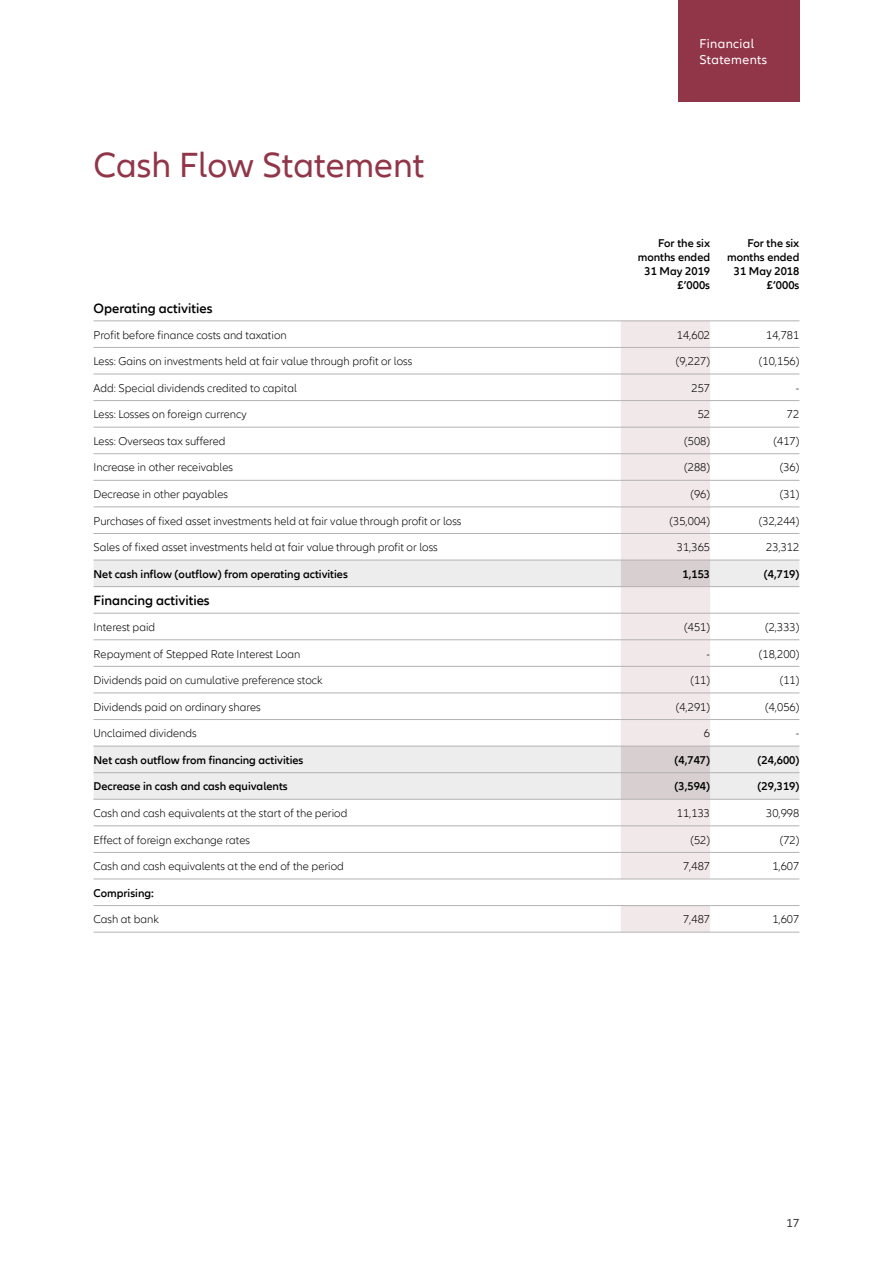
<style>
.page{position:relative;width:893px;height:1263px;background:#fff}
.page>*{position:absolute;margin:0;border:0;box-sizing:border-box;transform-origin:0 0}
.t1{font:36px "Allianz Neo";color:#913649}
.t2{font:600 13.8px "Allianz Neo";color:#000}
.t3{font:13.2px/15.8px "Allianz Neo";letter-spacing:.03em;color:#fff}
.t4{font:12px "Allianz Neo";color:#3c3c3b}
.t5{font:300 11.7px "Allianz Neo";color:#000}
.t6{font:600 11.7px/14px "Allianz Neo";color:#000;text-align:right}
</style>
<div class="page">
<div style="left:678px;top:0;width:121px;height:102px;background:#913649"></div>
<svg style="left:621px;top:322px;width:89px;height:610px;background:#f1e9e9"></svg>
<svg style="left:94px;top:561px;width:705px;height:238px"></svg>
<svg style="left:621px;top:561px;width:89px;height:238px;background:#e7dfe0"></svg>
<hr style="left:94px;top:321px;width:527px;height:1px;background:#b3b2b2">
<hr style="left:710px;top:321px;width:89px;height:1px;background:#b3b2b2">
<hr style="left:94px;top:347px;width:527px;height:1px;background:#b3b2b2">
<hr style="left:621px;top:347px;width:89px;height:1px;background:#b3b2b2">
<hr style="left:710px;top:347px;width:89px;height:1px;background:#b3b2b2">
<hr style="left:94px;top:374px;width:527px;height:1px;background:#b3b2b2">
<hr style="left:94px;top:400px;width:527px;height:1px;background:#b3b2b2">
<hr style="left:621px;top:374px;width:89px;height:1px;background:#b3b2b2">
<hr style="left:621px;top:400px;width:89px;height:1px;background:#b3b2b2">
<hr style="left:710px;top:374px;width:89px;height:1px;background:#b3b2b2">
<hr style="left:710px;top:400px;width:89px;height:1px;background:#b3b2b2">
<hr style="left:94px;top:427px;width:527px;height:1px;background:#b3b2b2">
<hr style="left:621px;top:427px;width:89px;height:1px;background:#b3b2b2">
<hr style="left:710px;top:427px;width:89px;height:1px;background:#b3b2b2">
<hr style="left:94px;top:453px;width:527px;height:1px;background:#b3b2b2">
<hr style="left:621px;top:453px;width:89px;height:1px;background:#b3b2b2">
<hr style="left:710px;top:453px;width:89px;height:1px;background:#b3b2b2">
<hr style="left:94px;top:480px;width:527px;height:1px;background:#b3b2b2">
<hr style="left:621px;top:480px;width:89px;height:1px;background:#b3b2b2">
<hr style="left:710px;top:480px;width:89px;height:1px;background:#b3b2b2">
<hr style="left:94px;top:507px;width:527px;height:1px;background:#b3b2b2">
<hr style="left:621px;top:507px;width:89px;height:1px;background:#b3b2b2">
<hr style="left:710px;top:507px;width:89px;height:1px;background:#b3b2b2">
<hr style="left:94px;top:533px;width:527px;height:1px;background:#b3b2b2">
<hr style="left:621px;top:533px;width:89px;height:1px;background:#b3b2b2">
<hr style="left:710px;top:533px;width:89px;height:1px;background:#b3b2b2">
<hr style="left:94px;top:613px;width:527px;height:1px;background:#b3b2b2">
<hr style="left:710px;top:613px;width:89px;height:1px;background:#b3b2b2">
<hr style="left:94px;top:639px;width:527px;height:1px;background:#b3b2b2">
<hr style="left:621px;top:639px;width:89px;height:1px;background:#b3b2b2">
<hr style="left:710px;top:639px;width:89px;height:1px;background:#b3b2b2">
<hr style="left:94px;top:666px;width:527px;height:1px;background:#b3b2b2">
<hr style="left:621px;top:666px;width:89px;height:1px;background:#b3b2b2">
<hr style="left:710px;top:666px;width:89px;height:1px;background:#b3b2b2">
<hr style="left:94px;top:693px;width:527px;height:1px;background:#b3b2b2">
<hr style="left:621px;top:693px;width:89px;height:1px;background:#b3b2b2">
<hr style="left:710px;top:693px;width:89px;height:1px;background:#b3b2b2">
<hr style="left:94px;top:719px;width:527px;height:1px;background:#b3b2b2">
<hr style="left:621px;top:719px;width:89px;height:1px;background:#b3b2b2">
<hr style="left:710px;top:719px;width:89px;height:1px;background:#b3b2b2">
<hr style="left:94px;top:772px;width:527px;height:1px;background:#b3b2b2">
<hr style="left:621px;top:772px;width:89px;height:1px;background:#b3b2b2">
<hr style="left:710px;top:772px;width:89px;height:1px;background:#b3b2b2">
<hr style="left:94px;top:825px;width:527px;height:1px;background:#b3b2b2">
<hr style="left:621px;top:825px;width:89px;height:1px;background:#b3b2b2">
<hr style="left:710px;top:825px;width:89px;height:1px;background:#b3b2b2">
<hr style="left:94px;top:852px;width:527px;height:1px;background:#b3b2b2">
<hr style="left:621px;top:852px;width:89px;height:1px;background:#b3b2b2">
<hr style="left:710px;top:852px;width:89px;height:1px;background:#b3b2b2">
<hr style="left:94px;top:879px;width:527px;height:1px;background:#b3b2b2">
<hr style="left:710px;top:879px;width:89px;height:1px;background:#b3b2b2">
<hr style="left:94px;top:905px;width:527px;height:1px;background:#b3b2b2">
<hr style="left:710px;top:905px;width:89px;height:1px;background:#b3b2b2">
<hr style="left:94px;top:932px;width:527px;height:1px;background:#b3b2b2">
<hr style="left:710px;top:932px;width:89px;height:1px;background:#b3b2b2">
<hr style="left:94px;top:560px;width:527px;height:1px;background:#b3b2b2">
<hr style="left:710px;top:560px;width:89px;height:1px;background:#b3b2b2">
<hr style="left:94px;top:586px;width:527px;height:1px;background:#b3b2b2">
<hr style="left:710px;top:586px;width:89px;height:1px;background:#b3b2b2">
<hr style="left:94px;top:746px;width:527px;height:1px;background:#b3b2b2">
<hr style="left:710px;top:746px;width:89px;height:1px;background:#b3b2b2">
<hr style="left:94px;top:799px;width:527px;height:1px;background:#b3b2b2">
<hr style="left:710px;top:799px;width:89px;height:1px;background:#b3b2b2">
<hr style="left:621px;top:321px;width:89px;height:1px;background:#b3b2b2">
<hr style="left:621px;top:879px;width:89px;height:1px;background:#b3b2b2">
<hr style="left:621px;top:905px;width:89px;height:1px;background:#b3b2b2">
<hr style="left:621px;top:932px;width:89px;height:1px;background:#b3b2b2">
<hr style="left:621px;top:799px;width:89px;height:1px;background:#b3b2b2">
<hr style="left:621px;top:560px;width:89px;height:1px;background:#b3b2b2">
<hr style="left:621px;top:586px;width:89px;height:1px;background:#b3b2b2">
<hr style="left:621px;top:613px;width:89px;height:1px;background:#b3b2b2">
<hr style="left:621px;top:746px;width:89px;height:1px;background:#b3b2b2">
<h1 class="t1" style="left:94px;top:145px;width:332px">Cash Flow Statement</h1>
<p class="t3" style="left:699px;top:36px;width:69px">Financial<br>Statements</p>
<p class="t6" style="left:638px;top:236px;width:74px">For the six months ended<br>31 May 2019 £’000s</p>
<p class="t6" style="left:727px;top:237px;width:74px">For the six months ended<br>31 May 2018 £’000s</p>
<p class="t2" style="left:94px;top:300px;width:120px">Operating activities</p>
<p class="t5" style="left:94px;top:328px;width:195px">Profit before finance costs and taxation</p>
<p class="t5" style="left:677px;top:328px;width:35px">14,602</p>
<p class="t5" style="left:766px;top:328px;width:35px">14,781</p>
<p class="t5" style="left:94px;top:355px;width:320px">Less: Gains on investments held at fair value through profit or loss</p>
<p class="t5" style="left:676px;top:355px;width:36px">(9,227)</p>
<p class="t5" style="left:759px;top:355px;width:42px">(10,156)</p>
<p class="t5" style="left:94px;top:381px;width:205px">Add: Special dividends credited to capital</p>
<p class="t5" style="left:691px;top:381px;width:20px">257</p>
<p class="t5" style="left:796px;top:381px;width:5px">-</p>
<p class="t5" style="left:94px;top:408px;width:155px">Less: Losses on foreign currency</p>
<p class="t5" style="left:698px;top:408px;width:14px">52</p>
<p class="t5" style="left:787px;top:408px;width:14px">72</p>
<p class="t5" style="left:94px;top:434px;width:134px">Less: Overseas tax suffered</p>
<p class="t5" style="left:684px;top:434px;width:27px">(508)</p>
<p class="t5" style="left:773px;top:434px;width:27px">(417)</p>
<p class="t5" style="left:94px;top:461px;width:141px">Increase in other receivables</p>
<p class="t5" style="left:684px;top:461px;width:27px">(288)</p>
<p class="t5" style="left:780px;top:461px;width:21px">(36)</p>
<p class="t5" style="left:94px;top:488px;width:136px">Decrease in other payables</p>
<p class="t5" style="left:690px;top:488px;width:21px">(96)</p>
<p class="t5" style="left:780px;top:488px;width:21px">(31)</p>
<p class="t5" style="left:94px;top:514px;width:369px">Purchases of fixed asset investments held at fair value through profit or loss</p>
<p class="t5" style="left:669px;top:514px;width:42px">(35,004)</p>
<p class="t5" style="left:759px;top:514px;width:42px">(32,244)</p>
<p class="t5" style="left:94px;top:541px;width:346px">Sales of fixed asset investments held at fair value through profit or loss</p>
<p class="t5" style="left:677px;top:541px;width:35px">31,365</p>
<p class="t5" style="left:766px;top:541px;width:35px">23,312</p>
<p class="t6" style="left:94px;top:567px;width:256px">Net cash inflow (outflow) from operating activities</p>
<p class="t6" style="left:682px;top:567px;width:29px">1,153</p>
<p class="t6" style="left:764px;top:567px;width:37px">(4,719)</p>
<p class="t2" style="left:94px;top:593px;width:118px">Financing activities</p>
<p class="t5" style="left:94px;top:620px;width:63px">Interest paid</p>
<p class="t5" style="left:684px;top:620px;width:27px">(451)</p>
<p class="t5" style="left:765px;top:620px;width:36px">(2,333)</p>
<p class="t5" style="left:94px;top:647px;width:208px">Repayment of Stepped Rate Interest Loan</p>
<p class="t5" style="left:707px;top:647px;width:5px">-</p>
<p class="t5" style="left:759px;top:647px;width:42px">(18,200)</p>
<p class="t5" style="left:94px;top:674px;width:231px">Dividends paid on cumulative preference stock</p>
<p class="t5" style="left:690px;top:674px;width:21px">(11)</p>
<p class="t5" style="left:780px;top:674px;width:21px">(11)</p>
<p class="t5" style="left:94px;top:700px;width:169px">Dividends paid on ordinary shares</p>
<p class="t5" style="left:676px;top:700px;width:36px">(4,291)</p>
<p class="t5" style="left:765px;top:700px;width:36px">(4,056)</p>
<p class="t5" style="left:94px;top:727px;width:105px">Unclaimed dividends</p>
<p class="t5" style="left:704px;top:727px;width:8px">6</p>
<p class="t5" style="left:796px;top:727px;width:5px">-</p>
<p class="t6" style="left:94px;top:753px;width:211px">Net cash outflow from financing activities</p>
<p class="t6" style="left:675px;top:753px;width:37px">(4,747)</p>
<p class="t6" style="left:758px;top:753px;width:43px">(24,600)</p>
<p class="t6" style="left:94px;top:780px;width:196px">Decrease in cash and cash equivalents</p>
<p class="t6" style="left:675px;top:780px;width:37px">(3,594)</p>
<p class="t6" style="left:758px;top:780px;width:43px">(29,319)</p>
<p class="t5" style="left:94px;top:806px;width:255px">Cash and cash equivalents at the start of the period</p>
<p class="t5" style="left:677px;top:806px;width:35px">11,133</p>
<p class="t5" style="left:766px;top:806px;width:35px">30,998</p>
<p class="t5" style="left:94px;top:833px;width:158px">Effect of foreign exchange rates</p>
<p class="t5" style="left:690px;top:833px;width:21px">(52)</p>
<p class="t5" style="left:780px;top:833px;width:21px">(72)</p>
<p class="t5" style="left:94px;top:860px;width:252px">Cash and cash equivalents at the end of the period</p>
<p class="t5" style="left:683px;top:860px;width:29px">7,487</p>
<p class="t5" style="left:772px;top:860px;width:29px">1,607</p>
<p class="t6" style="left:94px;top:886px;width:62px">Comprising:</p>
<p class="t5" style="left:94px;top:913px;width:67px">Cash at bank</p>
<p class="t5" style="left:683px;top:913px;width:29px">7,487</p>
<p class="t5" style="left:772px;top:913px;width:29px">1,607</p>
<p class="t4" style="left:787px;top:1216px;width:14px">17</p>
</div>
